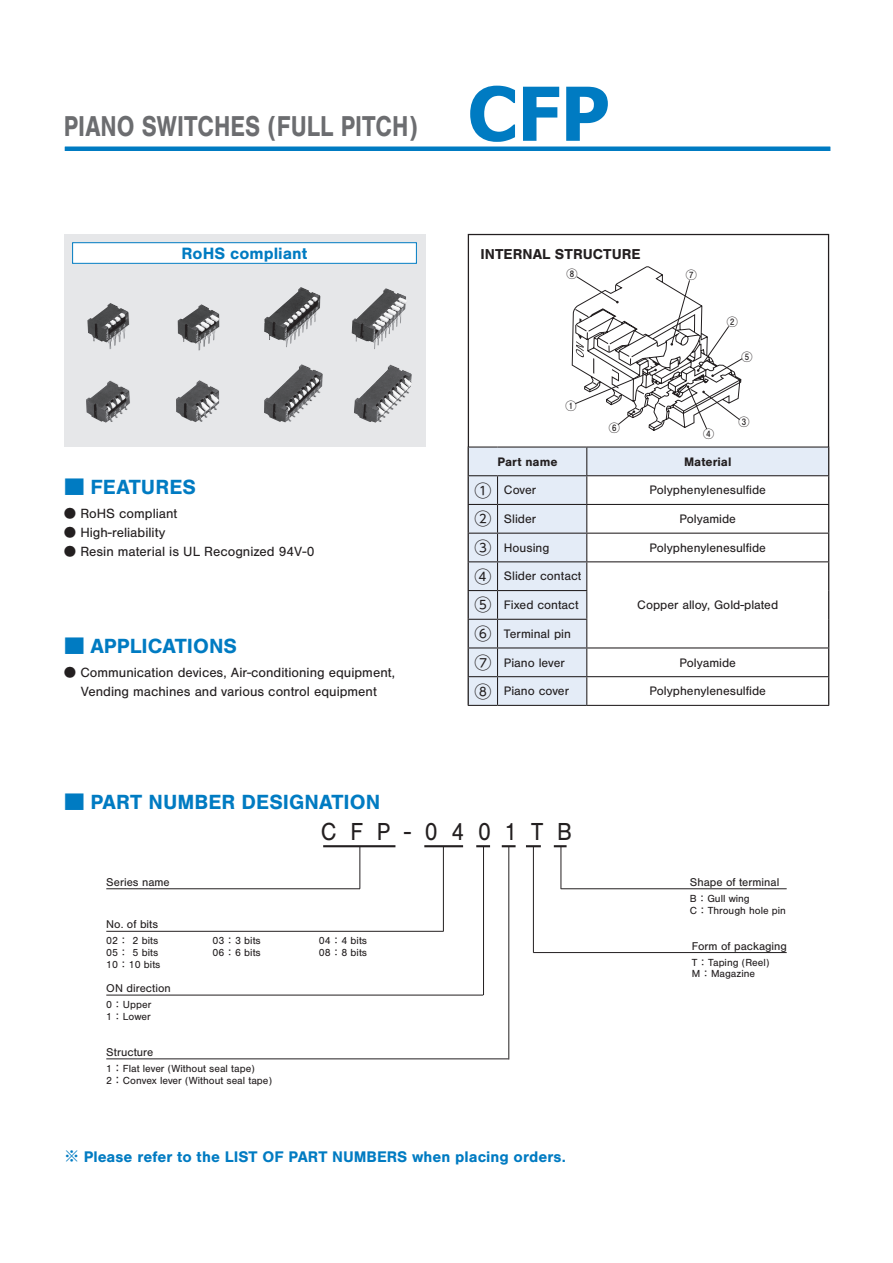
<style>
.page{position:relative;width:893px;height:1263px;background:#fff}
.page>*{position:absolute;margin:0;border:0;box-sizing:border-box;transform-origin:0 0}
.t1{font:700 74.4px "Tahoma";color:#007bc2}
.t2{font:700 29.7px "Nimbus San";color:#6c6d70;scale:.8 1}
.t3{font:25.5px "Nimbus San";color:#231f20;scale:.9 1}
.t4{font:700 21.3px "Nimbus San";color:#007bc2}
.t5{font:700 16.95px "Nimbus San";color:#007bc2}
.t6{font:700 15.9px "Nimbus San";color:#007bc2}
.t7{font:700 14.85px "Nimbus San";letter-spacing:.005em;color:#231f20}
.t8{font:13.8px/19.2px "Nimbus San";color:#231f20;text-align:center}
.t9{font:12.75px "Nimbus San";color:#231f20}
.t10{font:700 12.75px "Nimbus San";color:#231f20}
.t11{font:11.7px "Nimbus San";color:#231f20}
.t12{font:11.1px "Futo Go B101 Pro Bold 90 pv RKSJ H";color:#231f20}
.t13{font:10.65px/11.7px "Nimbus San";color:#231f20}
.s1{font-family:"UD Shin Go Pro";font-weight:500;font-size:19.2px}
.s2{font-family:"UD Shin Go Pro";font-size:12.45px}
.s3{font-family:"UD Shin Go Pro";font-size:16.95px}
.s4{font-family:"UD Shin Go Pro";font-size:9.6px}
.s5{font-family:"UD Shin Go Pro"}
.s6{font-family:"UD Shin Go Pro";font-weight:500}
</style>
<div class="page">
<hr style="left:65px;top:147px;width:765px;height:4px;background:#007bc2">
<div style="left:64px;top:234px;width:361px;height:212px;background:#e6e7e9"></div>
<img style="left:86px;top:364px;width:326px;height:59px">
<img style="left:87px;top:287px;width:319px;height:64px">
<svg style="left:571px;top:266px;width:171px;height:165px"></svg>
<hr style="left:323px;top:845px;width:72px;height:2px;background:#231f20">
<hr style="left:424px;top:845px;width:39px;height:2px;background:#231f20">
<svg style="left:476px;top:845px;width:14px;height:2px"></svg>
<svg style="left:502px;top:845px;width:14px;height:2px"></svg>
<svg style="left:526px;top:845px;width:15px;height:2px"></svg>
<svg style="left:554px;top:845px;width:13px;height:2px"></svg>
<hr style="left:360px;top:846px;width:1px;height:43px;background:#231f20">
<hr style="left:533px;top:846px;width:1px;height:106px;background:#231f20">
<hr style="left:561px;top:846px;width:1px;height:43px;background:#231f20">
<hr style="left:443px;top:846px;width:1px;height:85px;background:#231f20">
<hr style="left:483px;top:846px;width:1px;height:149px;background:#231f20">
<hr style="left:509px;top:846px;width:1px;height:213px;background:#231f20">
<hr style="left:106px;top:888px;width:254px;height:1px;background:#231f20">
<hr style="left:533px;top:952px;width:254px;height:1px;background:#231f20">
<hr style="left:106px;top:931px;width:338px;height:1px;background:#231f20">
<hr style="left:106px;top:1058px;width:402px;height:1px;background:#231f20">
<hr style="left:106px;top:995px;width:377px;height:1px;background:#231f20">
<hr style="left:561px;top:888px;width:226px;height:1px;background:#231f20">
<div style="left:73px;top:243px;width:343px;height:20px;background:#fff"></div>
<div style="left:72px;top:242px;width:345px;height:22px;border:1px solid #007bc2"></div>
<div style="left:498px;top:448px;width:330px;height:257px;background:#e4ecf7"></div>
<svg style="left:587px;top:476px;width:241px;height:229px"></svg>
<hr style="left:468px;top:446px;width:29px;height:2px;background:#231f20">
<hr style="left:497px;top:446px;width:90px;height:2px;background:#231f20">
<hr style="left:587px;top:446px;width:242px;height:2px;background:#231f20">
<hr style="left:497px;top:475px;width:90px;height:1px;background:#231f20">
<hr style="left:587px;top:475px;width:242px;height:1px;background:#231f20">
<hr style="left:497px;top:504px;width:90px;height:1px;background:#231f20">
<hr style="left:587px;top:504px;width:242px;height:1px;background:#231f20">
<hr style="left:497px;top:533px;width:90px;height:1px;background:#231f20">
<hr style="left:587px;top:533px;width:242px;height:1px;background:#231f20">
<hr style="left:497px;top:561px;width:90px;height:1px;background:#231f20">
<hr style="left:587px;top:561px;width:242px;height:1px;background:#231f20">
<hr style="left:497px;top:590px;width:90px;height:1px;background:#231f20">
<hr style="left:497px;top:619px;width:90px;height:1px;background:#231f20">
<hr style="left:497px;top:647px;width:90px;height:1px;background:#231f20">
<hr style="left:587px;top:647px;width:242px;height:1px;background:#231f20">
<hr style="left:497px;top:676px;width:90px;height:1px;background:#231f20">
<hr style="left:587px;top:676px;width:242px;height:1px;background:#231f20">
<svg style="left:586px;top:448px;width:1px;height:257px"></svg>
<svg style="left:828px;top:448px;width:1px;height:257px"></svg>
<svg style="left:468px;top:448px;width:30px;height:258px;background:#d1d8e2"></svg>
<hr style="left:497px;top:705px;width:90px;height:1px;background:#231f20">
<hr style="left:587px;top:705px;width:242px;height:1px;background:#231f20">
<h2 class="t2" style="left:64px;top:110px;width:444px">PIANO SWITCHES (FULL PITCH)</h2>
<h3 class="t5" style="left:182px;top:244px;width:127px">RoHS compliant</h3>
<h3 class="t4" style="left:64px;top:475px;width:134px"><span class="s1">■</span> FEATURES</h3>
<p class="t8" style="left:64px;top:504px;width:115px"><span class="s2">●</span> RoHS compliant</p>
<p class="t8" style="left:64px;top:523px;width:103px"><span class="s2">●</span> High-reliability</p>
<p class="t8" style="left:64px;top:542px;width:252px"><span class="s2">●</span> Resin material is UL Recognized 94V-0</p>
<h3 class="t4" style="left:64px;top:634px;width:175px"><span class="s1">■</span> APPLICATIONS</h3>
<p class="t8" style="left:64px;top:663px;width:333px"><span class="s2">●</span> Communication devices, Air-conditioning equipment,<br>Vending machines and various control equipment</p>
<h3 class="t4" style="left:64px;top:790px;width:318px"><span class="s1">■</span> PART NUMBER DESIGNATION</h3>
<h1 class="t1" style="left:468px;top:62px;width:143px">CFP</h1>
<p class="t7" style="left:480px;top:246px;width:162px">INTERNAL STRUCTURE</p>
<p class="t12" style="left:566px;top:265px;width:13px">⑧</p>
<p class="t12" style="left:686px;top:266px;width:13px">⑦</p>
<p class="t12" style="left:727px;top:313px;width:13px">②</p>
<p class="t12" style="left:741px;top:347px;width:13px">⑤</p>
<p class="t12" style="left:565px;top:396px;width:13px">①</p>
<p class="t12" style="left:609px;top:419px;width:13px">⑥</p>
<p class="t12" style="left:703px;top:425px;width:13px">④</p>
<p class="t12" style="left:738px;top:413px;width:13px">③</p>
<p class="t10" style="left:497px;top:454px;width:62px">Part name</p>
<p class="t10" style="left:684px;top:454px;width:49px">Material</p>
<p class="t9" style="left:474px;top:483px;width:63px"><span class="s3">①</span> Cover</p>
<p class="t9" style="left:649px;top:483px;width:118px">Polyphenylenesulfide</p>
<p class="t9" style="left:474px;top:512px;width:63px"><span class="s3">②</span> Slider</p>
<p class="t9" style="left:679px;top:512px;width:58px">Polyamide</p>
<p class="t9" style="left:474px;top:540px;width:76px"><span class="s3">③</span> Housing</p>
<p class="t9" style="left:649px;top:540px;width:118px">Polyphenylenesulfide</p>
<p class="t9" style="left:474px;top:569px;width:108px"><span class="s3">④</span> Slider contact</p>
<p class="t9" style="left:474px;top:598px;width:106px"><span class="s3">⑤</span> Fixed contact</p>
<p class="t9" style="left:637px;top:598px;width:143px">Copper alloy, Gold-plated</p>
<p class="t9" style="left:474px;top:627px;width:98px"><span class="s3">⑥</span> Terminal pin</p>
<p class="t9" style="left:474px;top:655px;width:92px"><span class="s3">⑦</span> Piano lever</p>
<p class="t9" style="left:679px;top:655px;width:58px">Polyamide</p>
<p class="t9" style="left:474px;top:684px;width:96px"><span class="s3">⑧</span> Piano cover</p>
<p class="t9" style="left:649px;top:684px;width:118px">Polyphenylenesulfide</p>
<h3 class="t3" style="left:321px;top:817px;width:280px">C F P - 0 4 0 1 T B</h3>
<p class="t11" style="left:106px;top:875px;width:65px">Series name</p>
<p class="t11" style="left:106px;top:918px;width:53px">No. of bits</p>
<p class="t13" style="left:106px;top:935px;width:53px">02<span class="s4">：</span> 2 bits</p>
<p class="t13" style="left:213px;top:935px;width:50px">03<span class="s4">：</span>3 bits</p>
<p class="t13" style="left:319px;top:935px;width:50px">04<span class="s4">：</span>4 bits</p>
<p class="t13" style="left:106px;top:947px;width:53px">05<span class="s4">：</span> 5 bits</p>
<p class="t13" style="left:213px;top:947px;width:50px">06<span class="s4">：</span>6 bits</p>
<p class="t13" style="left:319px;top:947px;width:50px">08<span class="s4">：</span>8 bits</p>
<p class="t13" style="left:106px;top:958px;width:56px">10<span class="s4">：</span>10 bits</p>
<p class="t11" style="left:106px;top:982px;width:66px">ON direction</p>
<p class="t13" style="left:106px;top:999px;width:47px">0<span class="s4">：</span>Upper<br>1<span class="s4">：</span>Lower</p>
<p class="t11" style="left:106px;top:1045px;width:49px">Structure</p>
<p class="t13" style="left:106px;top:1063px;width:167px">1<span class="s5">：</span>Flat lever (Without seal tape)<br>2<span class="s5">：</span>Convex lever (Without seal tape)</p>
<p class="t6" style="left:64px;top:1148px;width:504px"><span class="s6">※</span> Please refer to the LIST OF PART NUMBERS when placing orders.</p>
<p class="t11" style="left:690px;top:875px;width:91px">Shape of terminal</p>
<p class="t13" style="left:690px;top:893px;width:98px">B<span class="s4">：</span>Gull wing<br>C<span class="s4">：</span>Through hole pin</p>
<p class="t11" style="left:692px;top:939px;width:96px">Form of packaging</p>
<p class="t13" style="left:692px;top:956px;width:79px">T<span class="s4">：</span>Taping (Reel)<br>M<span class="s4">：</span>Magazine</p>
</div>
